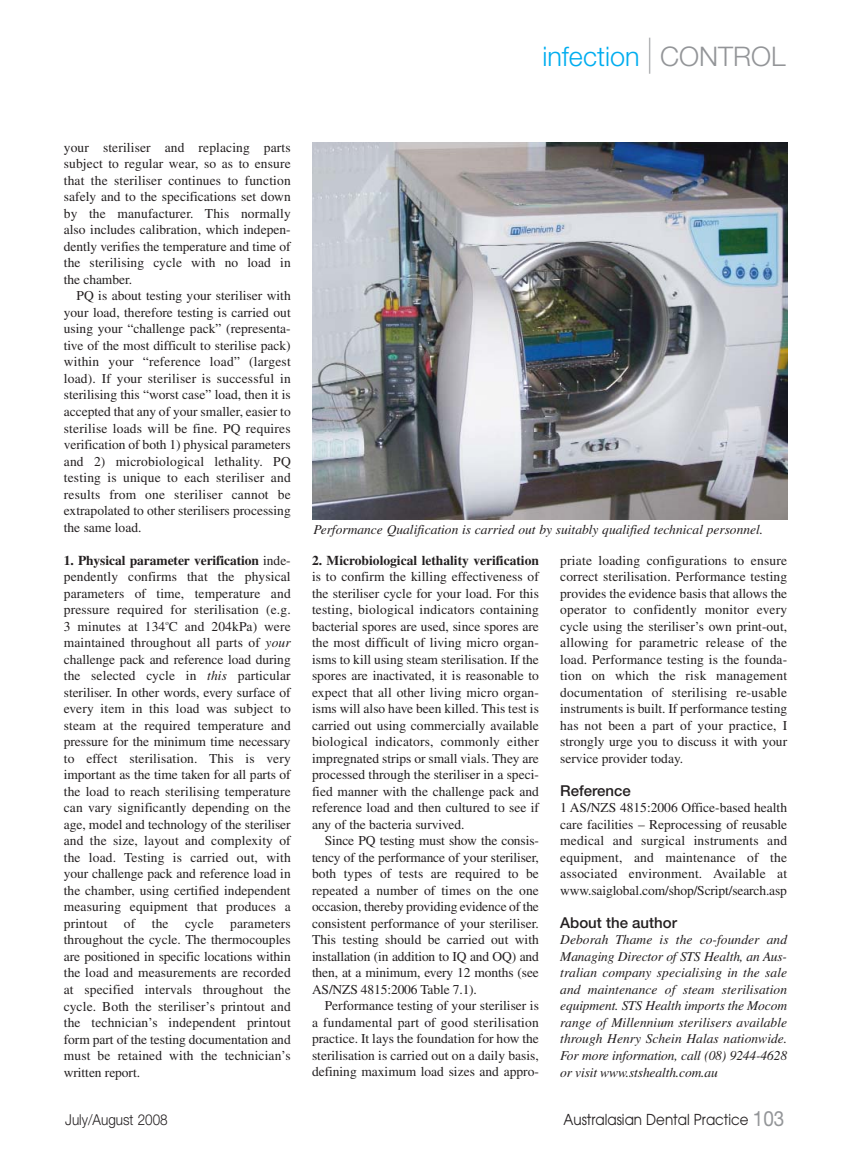
<style>
.page{position:relative;width:851px;height:1149px;background:#fff}
.page>*{position:absolute;margin:0;border:0;box-sizing:border-box;transform-origin:0 0}
.t1{font:300 27px "Helvetica Neue";color:#00adef}
.t2{font:15px "Avant Garde";color:#231f20;scale:.9 1}
.t3{font:500 15px "Helvetica Neue";color:#231f20}
.t4{font:300 15px "Helvetica Neue";color:#231f20;scale:.9 1}
.t5{font:13.5px/16.5px "Times";color:#231f20;text-align:justify}
.t6{font:italic 13.5px/16.5px "Times";color:#231f20;text-align:justify}
.t7{font:700 13.5px "Times";color:#231f20}
.s1{font-size:36px;color:#939598}
.s2{color:#939598}
.s3{font-weight:700}
.s4{font-style:italic}
.s5{font-family:"Helvetica Neue";font-size:21px;color:#939598}
</style>
<div class="page">
<img style="left:312px;top:143px;width:475px;height:376px">
<h1 class="t1" style="left:542px;top:46px;width:245px">infection <span class="s1">|</span> <span class="s2">CONTROL</span></h1>
<p class="t5" style="left:64px;top:140px;width:228px">your steriliser and replacing parts subject to regular wear, so as to ensure that the steriliser continues to function safely and to the specifications set down by the manufacturer. This normally also includes calibration, which indepen&shy;dently verifies the temperature and time of the sterilising cycle with no load in the chamber.</p>
<p class="t5" style="left:64px;top:289px;width:228px;text-indent:13px">PQ is about testing your steriliser with your load, therefore testing is carried out using your “challenge pack” (representa&shy;tive of the most difficult to sterilise pack) within your “reference load” (largest load). If your steriliser is successful in sterilising this “worst case” load, then it is accepted that any of your smaller, easier to sterilise loads will be fine. PQ requires verification of both 1) physical parameters and 2) microbiological lethality. PQ testing is unique to each steriliser and results from one steriliser cannot be extrapolated to other sterilisers processing the same load.</p>
<p class="t5" style="left:64px;top:553px;width:228px"><span class="s3">1. Physical parameter verification</span> inde&shy;pendently confirms that the physical parameters of time, temperature and pressure required for sterilisation (e.g.<br>3 minutes at 134<sup>o</sup>C and 204kPa) were maintained throughout all parts of <span class="s4">your </span>challenge pack and reference load during the selected cycle in <span class="s4">this</span> particular steriliser. In other words, every surface of every item in this load was subject to steam at the required temperature and pressure for the minimum time necessary to effect sterilisation. This is very important as the time taken for all parts of the load to reach sterilising temperature can vary significantly depending on the age, model and technology of the steriliser and the size, layout and complexity of the load. Testing is carried out, with your challenge pack and reference load in the chamber, using certified independent measuring equipment that produces a printout of the cycle parameters throughout the cycle. The thermocouples are positioned in specific locations within the load and measurements are recorded at specified intervals throughout the cycle. Both the steriliser’s printout and the technician’s independent printout form part of the testing documentation and must be retained with the technician’s written report.</p>
<p class="t7" style="left:312px;top:555px;width:228px">2. Microbiological lethality verification</p>
<p class="t6" style="left:313px;top:522px;width:451px">Performance Qualification is carried out by suitably qualified technical personnel.</p>
<p class="t5" style="left:560px;top:553px;width:228px">priate loading configurations to ensure correct sterilisation. Performance testing provides the evidence basis that allows the operator to confidently monitor every cycle using the steriliser’s own print-out, allowing for parametric release of the load. Performance testing is the founda&shy;tion on which the risk management documentation of sterilising re-usable instruments is built. If performance testing has not been a part of your practice, I strongly urge you to discuss it with your service provider today.</p>
<p class="t3" style="left:560px;top:784px;width:72px">Reference</p>
<p class="t5" style="left:560px;top:800px;width:228px">1 AS/NZS 4815:2006 Office-based health care facilities – Reprocessing of reusable medical and surgical instruments and equipment, and maintenance of the associated environment. Available at www.saiglobal.com/shop/Script/search.asp</p>
<p class="t3" style="left:560px;top:916px;width:118px">About the author</p>
<p class="t6" style="left:560px;top:932px;width:228px">Deborah Thame is the co-founder and Managing Director of STS Health, an Aus&shy;tralian company specialising in the sale and maintenance of steam sterilisation equipment. STS Health imports the Mocom range of Millennium sterilisers available through Henry Schein Halas nationwide.<br>For more information, call (08) 9244-4628 or visit www.stshealth.com.au</p>
<p class="t5" style="left:312px;top:569px;width:228px">is to confirm the killing effectiveness of the steriliser cycle for your load. For this testing, biological indicators containing bacterial spores are used, since spores are the most difficult of living micro organ&shy;isms to kill using steam sterilisation. If the spores are inactivated, it is reasonable to expect that all other living micro organ&shy;isms will also have been killed. This test is carried out using commercially available biological indicators, commonly either impregnated strips or small vials. They are processed through the steriliser in a speci&shy;fied manner with the challenge pack and reference load and then cultured to see if any of the bacteria survived.</p>
<p class="t5" style="left:312px;top:833px;width:228px;text-indent:13px">Since PQ testing must show the consis&shy;tency of the performance of your steriliser, both types of tests are required to be repeated a number of times on the one occasion, thereby providing evidence of the consistent performance of your steriliser.<br>This testing should be carried out with installation (in addition to IQ and OQ) and then, at a minimum, every 12 months (see AS/NZS 4815:2006 Table 7.1).</p>
<p class="t5" style="left:312px;top:998px;width:228px;text-indent:13px">Performance testing of your steriliser is a fundamental part of good sterilisation practice. It lays the foundation for how the sterilisation is carried out on a daily basis, defining maximum load sizes and appro-</p>
<p class="t4" style="left:65px;top:1113px;width:115px">July/August 2008</p>
<p class="t2" style="left:563px;top:1113px;width:247px">Australasian Dental Practice <span class="s5">103</span></p>
</div>
